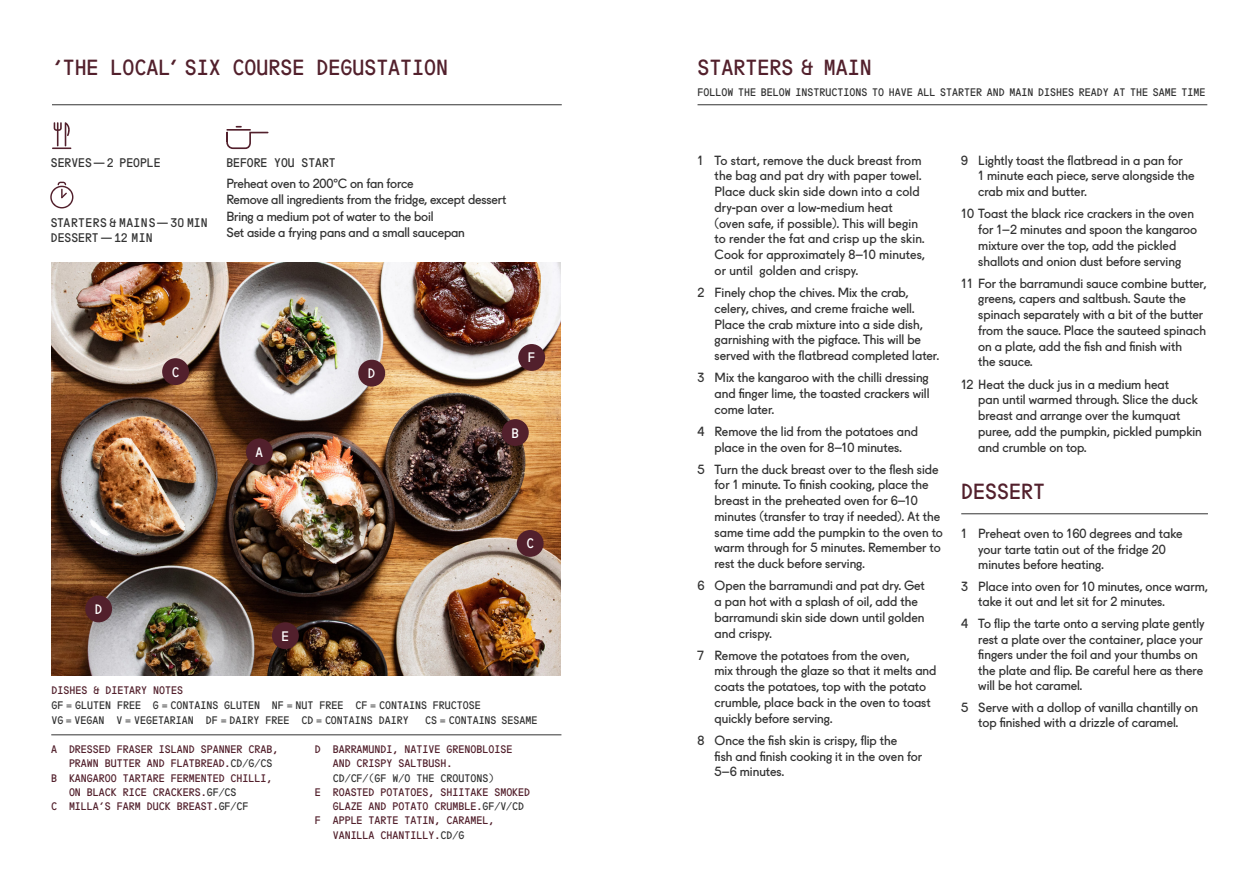
<style>
.page{position:relative;width:1259px;height:893px;background:#fff}
.page>*{position:absolute;margin:0;border:0;box-sizing:border-box;transform-origin:0 0}
.t1{font:21px "Fugue Mono";color:#52202c}
.t2{font:13.2px "Fugue Mono";color:#fff}
.t3{font:12.75px/15.8px "Fugue";color:#333}
.t4{font:12px/15px "Fugue Mono";color:#333}
.t5{font:10.5px/14.2px "Fugue Mono";color:#52202c}
.t6{font:10.5px/15px "Fugue Mono";color:#333}
.s1{font-family:"Fugue";font-size:12.75px}
.s2{color:#52202c}
.s3{color:#333}
</style>
<div class="page">
<hr style="left:51px;top:735px;width:510px;height:1px;background:#333">
<hr style="left:52px;top:105px;width:510px;height:1px;background:#333">
<hr style="left:697px;top:105px;width:510px;height:1px;background:#333">
<hr style="left:961px;top:513px;width:247px;height:1px;background:#333">
<img style="left:51px;top:262px;width:510px;height:414px">
<div style="left:246px;top:438px;width:27px;height:27px;background:#52202c;border-radius:50%"></div>
<div style="left:502px;top:419px;width:27px;height:27px;background:#52202c;border-radius:50%"></div>
<div style="left:162px;top:358px;width:27px;height:27px;background:#52202c;border-radius:50%"></div>
<div style="left:517px;top:530px;width:26px;height:27px;background:#52202c;border-radius:50%"></div>
<div style="left:272px;top:622px;width:27px;height:27px;background:#52202c;border-radius:50%"></div>
<div style="left:518px;top:344px;width:27px;height:27px;background:#52202c;border-radius:50%"></div>
<div style="left:358px;top:360px;width:27px;height:27px;background:#52202c;border-radius:50%"></div>
<div style="left:85px;top:595px;width:27px;height:27px;background:#52202c;border-radius:50%"></div>
<svg style="left:52px;top:122px;width:20px;height:27px"></svg>
<svg style="left:50px;top:182px;width:23px;height:26px"></svg>
<svg style="left:226px;top:125px;width:43px;height:25px"></svg>
<p class="t1" style="left:52px;top:51px;width:398px">‘THE LOCAL’ SIX COURSE DEGUSTATION</p>
<p class="t4" style="left:51px;top:154px;width:111px">SERVES<span class="s1">—</span> 2 PEOPLE</p>
<p class="t4" style="left:51px;top:214px;width:158px">STARTERS &amp; MAINS<span class="s1">—</span> 30 MIN<br>DESSERT <span class="s1">—</span> 12 MIN</p>
<p class="t4" style="left:226px;top:154px;width:111px">BEFORE YOU START</p>
<p class="t3" style="left:226px;top:174px;width:281px;line-height:16.5px">Preheat oven to 200°C on fan force<br>Remove all ingredients from the fridge, except dessert Bring a medium pot of water to the boil<br>Set aside a frying pans and a small saucepan</p>
<p class="t2" style="left:172px;top:361px;width:9px">C</p>
<p class="t2" style="left:95px;top:598px;width:9px">D</p>
<p class="t2" style="left:256px;top:441px;width:9px">A</p>
<p class="t2" style="left:282px;top:625px;width:9px">E</p>
<p class="t2" style="left:368px;top:363px;width:9px">D</p>
<p class="t2" style="left:528px;top:347px;width:9px">F</p>
<p class="t2" style="left:511px;top:422px;width:9px">B</p>
<p class="t2" style="left:526px;top:533px;width:9px">C</p>
<p class="t6" style="left:51px;top:682px;width:431px"><span class="s2">DISHES &amp; DIETARY NOTES<br></span>GF = GLUTEN FREE G = CONTAINS GLUTEN NF = NUT FREE CF = CONTAINS FRUCTOSE<br>VG = VEGAN V = VEGETARIAN DF = DAIRY FREE CD = CONTAINS DAIRY</p>
<p class="t6" style="left:425px;top:712px;width:114px">CS = CONTAINS SESAME</p>
<p class="t5" style="left:69px;top:741px;width:211px;text-indent:-18px">A DRESSED FRASER ISLAND SPANNER CRAB,<br>PRAWN BUTTER AND FLATBREAD.<span class="s3">CD/G/CS</span></p>
<p class="t5" style="left:69px;top:770px;width:205px;text-indent:-18px">B KANGAROO TARTARE FERMENTED CHILLI,<br>ON BLACK RICE CRACKERS.<span class="s3">GF/CS</span></p>
<p class="t5" style="left:51px;top:798px;width:199px">C MILLA’S FARM DUCK BREAST.<span class="s3">GF/CF</span></p>
<p class="t5" style="left:333px;top:741px;width:181px;text-indent:-18px">D BARRAMUNDI, NATIVE GRENOBLOISE<br>AND CRISPY SALTBUSH.<br><span class="s3">CD/CF/(GF W/O THE CROUTONS)</span></p>
<p class="t5" style="left:333px;top:784px;width:199px;text-indent:-18px">E ROASTED POTATOES, SHIITAKE SMOKED<br>GLAZE AND POTATO CRUMBLE.<span class="s3">GF/V/CD</span></p>
<p class="t5" style="left:333px;top:812px;width:163px;text-indent:-18px">F APPLE TARTE TATIN, CARAMEL,<br>VANILLA CHANTILLY.<span class="s3">CD/G</span></p>
<p class="t1" style="left:697px;top:51px;width:176px">STARTERS &amp; MAIN</p>
<p class="t6" style="left:697px;top:84px;width:509px">FOLLOW THE BELOW INSTRUCTIONS TO HAVE ALL STARTER AND MAIN DISHES READY AT THE SAME TIME</p>
<p class="t3" style="left:714px;top:151px;width:212px;text-indent:-17px">1 To start, remove the duck breast from the bag and pat dry with paper towel.<br>Place duck skin side down into a cold dry-pan over a low-medium heat (oven safe, if possible). This will begin to render the fat and crisp up the skin.<br>Cook for approximately 8–10 minutes, or until golden and crispy.</p>
<p class="t3" style="left:714px;top:283px;width:226px;text-indent:-17px">2 Finely chop the chives. Mix the crab, celery, chives, and creme fraiche well.<br>Place the crab mixture into a side dish, garnishing with the pigface. This will be served with the flatbread completed later.</p>
<p class="t3" style="left:714px;top:368px;width:216px;text-align:justify;text-indent:-17px">3 Mix the kangaroo with the chilli dressing and finger lime, the toasted crackers will come later.</p>
<p class="t3" style="left:697px;top:422px;width:222px;text-align:center">4 Remove the lid from the potatoes and place in the oven for 8–10 minutes.</p>
<p class="t3" style="left:714px;top:460px;width:230px;text-indent:-17px">5 Turn the duck breast over to the flesh side for 1 minute. To finish cooking, place the breast in the preheated oven for 6–10 minutes (transfer to tray if needed). At the same time add the pumpkin to the oven to warm through for 5 minutes. Remember to rest the duck before serving.</p>
<p class="t3" style="left:714px;top:577px;width:212px;text-indent:-17px">6 Open the barramundi and pat dry. Get a pan hot with a splash of oil, add the barramundi skin side down until golden and crispy.</p>
<p class="t3" style="left:714px;top:646px;width:223px;text-indent:-17px">7 Remove the potatoes from the oven,<br>mix through the glaze so that it melts and coats the potatoes, top with the potato crumble, place back in the oven to toast quickly before serving.</p>
<p class="t3" style="left:714px;top:731px;width:209px;text-indent:-17px">8 Once the fish skin is crispy, flip the<br>fish and finish cooking it in the oven for<br>5–6 minutes.</p>
<p class="t3" style="left:978px;top:151px;width:218px;text-indent:-17px">9 Lightly toast the flatbread in a pan for<br>1 minute each piece, serve alongside the crab mix and butter.</p>
<p class="t3" style="left:978px;top:205px;width:220px;text-indent:-17px">10 Toast the black rice crackers in the oven for 1–2 minutes and spoon the kangaroo mixture over the top, add the pickled shallots and onion dust before serving</p>
<p class="t3" style="left:978px;top:274px;width:230px;text-indent:-17px">11 For the barramundi sauce combine butter, greens, capers and saltbush. Saute the spinach separately with a bit of the butter from the sauce. Place the sauteed spinach on a plate, add the fish and finish with<br>the sauce.</p>
<p class="t3" style="left:978px;top:375px;width:225px;text-indent:-17px">12 Heat the duck jus in a medium heat<br>pan until warmed through. Slice the duck breast and arrange over the kumquat puree, add the pumpkin, pickled pumpkin and crumble on top.</p>
<p class="t1" style="left:961px;top:474px;width:85px">DESSERT</p>
<p class="t3" style="left:978px;top:525px;width:206px;text-indent:-17px">1 Preheat oven to 160 degrees and take your tarte tatin out of the fridge 20 minutes before heating.</p>
<p class="t3" style="left:978px;top:577px;width:231px;text-indent:-17px">3 Place into oven for 10 minutes, once warm, take it out and let sit for 2 minutes.</p>
<p class="t3" style="left:978px;top:615px;width:228px;text-indent:-17px">4 To flip the tarte onto a serving plate gently rest a plate over the container, place your fingers under the foil and your thumbs on the plate and flip. Be careful here as there will be hot caramel.</p>
<p class="t3" style="left:961px;top:698px;width:238px;text-align:center">5 Serve with a dollop of vanilla chantilly on top finished with a drizzle of caramel.</p>
</div>
